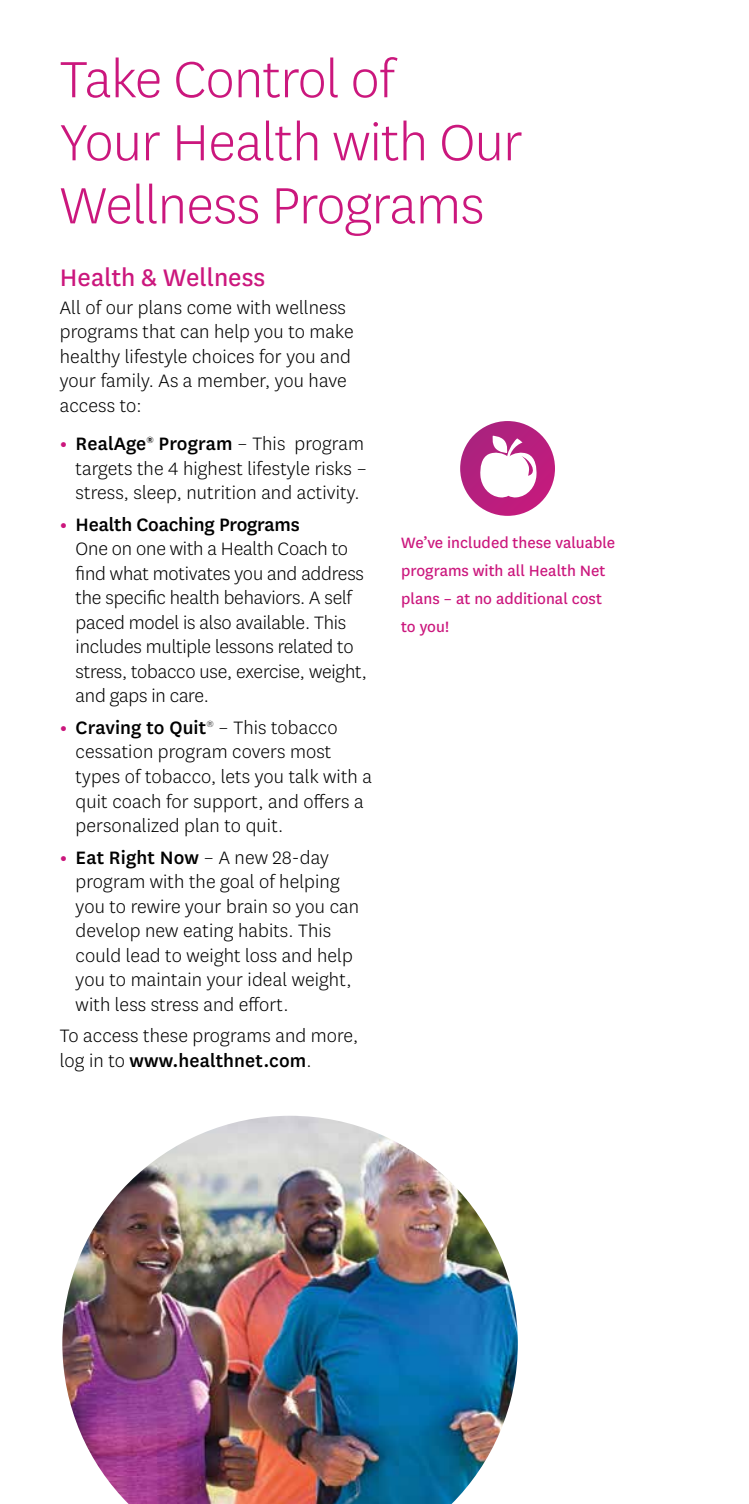
<style>
.page{position:relative;width:749px;height:1504px;background:#fff}
.page>*{position:absolute;margin:0;border:0;box-sizing:border-box;transform-origin:0 0}
.t1{font:300 59.5px/63px "Centene Sans";letter-spacing:-.01em;color:#cb177d}
.t2{font:28px "Centene Sans";color:#cb177d}
.t3{font:300 21px/24.5px "Centene Sans";letter-spacing:.005em;color:#000}
.t4{font:17.5px/28px "Centene Sans";color:#cb177d}
.s1{font-weight:700;color:#cb177d}
.s2{font-weight:500}
</style>
<div class="page">
<svg style="left:460px;top:421px;width:95px;height:95px;background:#b82280"></svg>
<svg style="left:480px;top:435px;width:58px;height:62px"></svg>
<img style="left:62px;top:1115px;width:455px;height:388px">
<h1 class="t1" style="left:60px;top:46px;width:464px">Take Control of<br>Your Health with Our<br>Wellness Programs</h1>
<h2 class="t2" style="left:60px;top:258px;width:207px">Health &amp; Wellness</h2>
<p class="t3" style="left:60px;top:294px;width:295px">All of our plans come with wellness programs that can help you to make healthy lifestyle choices for you and your family. As a member, you have access to:</p>
<p class="t3" style="left:76px;top:431px;width:293px;text-indent:-16px"><span class="s1">•</span> <span class="s2">RealAge</span><sup>®</sup> <span class="s2">Program</span> – This program targets the 4 highest lifestyle risks – stress, sleep, nutrition and activity.</p>
<p class="t3" style="left:76px;top:511px;width:293px;text-indent:-16px"><span class="s1">•</span> <span class="s2">Health Coaching Programs<br></span>One on one with a Health Coach to find what motivates you and address the specific health behaviors. A self paced model is also available. This includes multiple lessons related to stress, tobacco use, exercise, weight, and gaps in care.</p>
<p class="t3" style="left:76px;top:714px;width:298px;text-indent:-16px"><span class="s1">•</span> <span class="s2">Craving to Quit</span><sup>®</sup> – This tobacco cessation program covers most types of tobacco, lets you talk with a quit coach for support, and offers a personalized plan to quit.</p>
<p class="t3" style="left:76px;top:844px;width:285px;text-indent:-16px"><span class="s1">•</span> <span class="s2">Eat Right Now</span> – A new 28-day program with the goal of helping you to rewire your brain so you can develop new eating habits. This could lead to weight loss and help you to maintain your ideal weight, with less stress and effort.</p>
<p class="t3" style="left:60px;top:1022px;width:300px">To access these programs and more, log in to <span class="s2">www.healthnet.com</span>.</p>
<p class="t4" style="left:401px;top:527px;width:215px">We’ve included these valuable programs with all Health Net plans – at no additional cost to you!</p>
</div>
